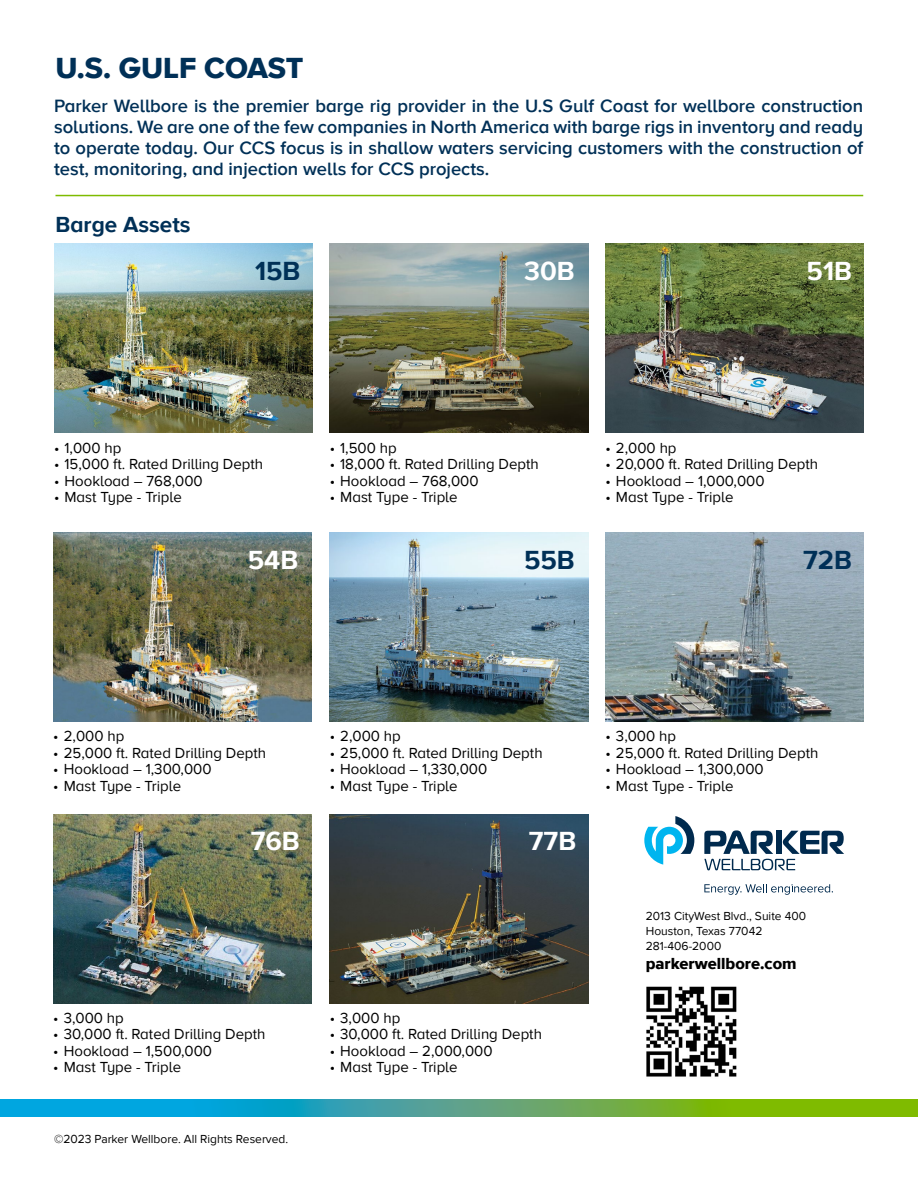
<style>
.page{position:relative;width:918px;height:1188px;background:#fff}
.page>*{position:absolute;margin:0;border:0;box-sizing:border-box;transform-origin:0 0}
.t1{font:30px "Proxima Nova A Extrabld";color:#003057}
.t2{font:700 27px "Proxima Nova A";color:#fff}
.t3{font:700 27px "Proxima Nova A";color:#003057}
.t4{font:700 22.5px "Proxima Nova A";color:#003057}
.t5{font:600 18.3px/21px "Proxima Nova A";color:#003057;text-align:justify}
.t6{font:16.5px "Proxima Nova Extrabld";color:#000}
.t7{font:15px "Proxima Nova A";color:#000}
.t8{font:12px/15px "Proxima Nova";color:#000}
</style>
<div class="page">
<svg style="left:0;top:1100px;width:918px;height:17px;background:#46aa7b"></svg>
<svg style="left:704px;top:884px;width:129px;height:11px"></svg>
<svg style="left:644px;top:816px;width:50px;height:49px"></svg>
<svg style="left:704px;top:830px;width:140px;height:40px"></svg>
<hr style="left:56px;top:195px;width:807px;height:1px;background:#7ebb00">
<img style="left:330px;top:244px;width:258px;height:189px">
<img style="left:605px;top:244px;width:259px;height:189px">
<img style="left:54px;top:244px;width:259px;height:189px">
<img style="left:330px;top:533px;width:258px;height:189px">
<img style="left:330px;top:814px;width:258px;height:189px">
<img style="left:53px;top:533px;width:259px;height:189px">
<img style="left:605px;top:533px;width:259px;height:189px">
<img style="left:53px;top:814px;width:259px;height:189px">
<img style="left:646px;top:986px;width:91px;height:91px">
<h1 class="t1" style="left:56px;top:45px;width:250px">U.S. GULF COAST</h1>
<p class="t5" style="left:54px;top:95px;width:811px">Parker Wellbore is the premier barge rig provider in the U.S Gulf Coast for wellbore construction solutions. We are one of the few companies in North America with barge rigs in inventory and ready to operate today. Our CCS focus is in shallow waters servicing customers with the construction of test, monitoring, and injection wells for CCS projects.</p>
<h3 class="t4" style="left:56px;top:207px;width:137px">Barge Assets</h3>
<h2 class="t3" style="left:255px;top:251px;width:47px">15B</h2>
<h2 class="t2" style="left:524px;top:251px;width:52px">30B</h2>
<h2 class="t2" style="left:807px;top:251px;width:47px">51B</h2>
<p class="t7" style="left:54px;top:436px;width:69px">• 1,000 hp</p>
<p class="t7" style="left:54px;top:453px;width:211px">• 15,000 ft. Rated Drilling Depth</p>
<p class="t7" style="left:54px;top:469px;width:150px">• Hookload – 768,000</p>
<p class="t7" style="left:54px;top:486px;width:130px">• Mast Type - Triple</p>
<h2 class="t2" style="left:248px;top:540px;width:52px">54B</h2>
<p class="t7" style="left:330px;top:436px;width:69px">• 1,500 hp</p>
<p class="t7" style="left:330px;top:453px;width:211px">• 18,000 ft. Rated Drilling Depth</p>
<p class="t7" style="left:330px;top:469px;width:150px">• Hookload – 768,000</p>
<p class="t7" style="left:330px;top:486px;width:130px">• Mast Type - Triple</p>
<h2 class="t3" style="left:524px;top:540px;width:52px">55B</h2>
<p class="t7" style="left:605px;top:436px;width:73px">• 2,000 hp</p>
<p class="t7" style="left:605px;top:453px;width:214px">• 20,000 ft. Rated Drilling Depth</p>
<p class="t7" style="left:605px;top:469px;width:161px">• Hookload – 1,000,000</p>
<p class="t7" style="left:605px;top:486px;width:130px">• Mast Type - Triple</p>
<h2 class="t3" style="left:803px;top:540px;width:50px">72B</h2>
<p class="t7" style="left:53px;top:725px;width:73px">• 2,000 hp</p>
<p class="t7" style="left:53px;top:742px;width:214px">• 25,000 ft. Rated Drilling Depth</p>
<p class="t7" style="left:53px;top:758px;width:160px">• Hookload – 1,300,000</p>
<p class="t7" style="left:53px;top:775px;width:130px">• Mast Type - Triple</p>
<h2 class="t2" style="left:251px;top:821px;width:51px">76B</h2>
<p class="t7" style="left:53px;top:1007px;width:72px">• 3,000 hp</p>
<p class="t7" style="left:53px;top:1023px;width:214px">• 30,000 ft. Rated Drilling Depth</p>
<p class="t7" style="left:53px;top:1040px;width:160px">• Hookload – 1,500,000</p>
<p class="t7" style="left:53px;top:1056px;width:130px">• Mast Type - Triple</p>
<p class="t8" style="left:54px;top:1132px;width:236px">©2023 Parker Wellbore. All Rights Reserved.</p>
<p class="t7" style="left:330px;top:725px;width:73px">• 2,000 hp</p>
<p class="t7" style="left:330px;top:742px;width:214px">• 25,000 ft. Rated Drilling Depth</p>
<p class="t7" style="left:330px;top:758px;width:159px">• Hookload – 1,330,000</p>
<p class="t7" style="left:330px;top:775px;width:130px">• Mast Type - Triple</p>
<h2 class="t2" style="left:529px;top:821px;width:49px">77B</h2>
<p class="t7" style="left:330px;top:1007px;width:72px">• 3,000 hp</p>
<p class="t7" style="left:330px;top:1023px;width:214px">• 30,000 ft. Rated Drilling Depth</p>
<p class="t7" style="left:330px;top:1040px;width:164px">• Hookload – 2,000,000</p>
<p class="t7" style="left:330px;top:1056px;width:130px">• Mast Type - Triple</p>
<p class="t7" style="left:605px;top:725px;width:72px">• 3,000 hp</p>
<p class="t7" style="left:605px;top:742px;width:214px">• 25,000 ft. Rated Drilling Depth</p>
<p class="t7" style="left:605px;top:758px;width:160px">• Hookload – 1,300,000</p>
<p class="t7" style="left:605px;top:775px;width:130px">• Mast Type - Triple</p>
<p class="t8" style="left:646px;top:908px;width:162px">2013 CityWest Blvd., Suite 400<br>Houston, Texas 77042<br>281-406-2000</p>
<p class="t6" style="left:646px;top:952px;width:152px">parkerwellbore.com</p>
</div>
